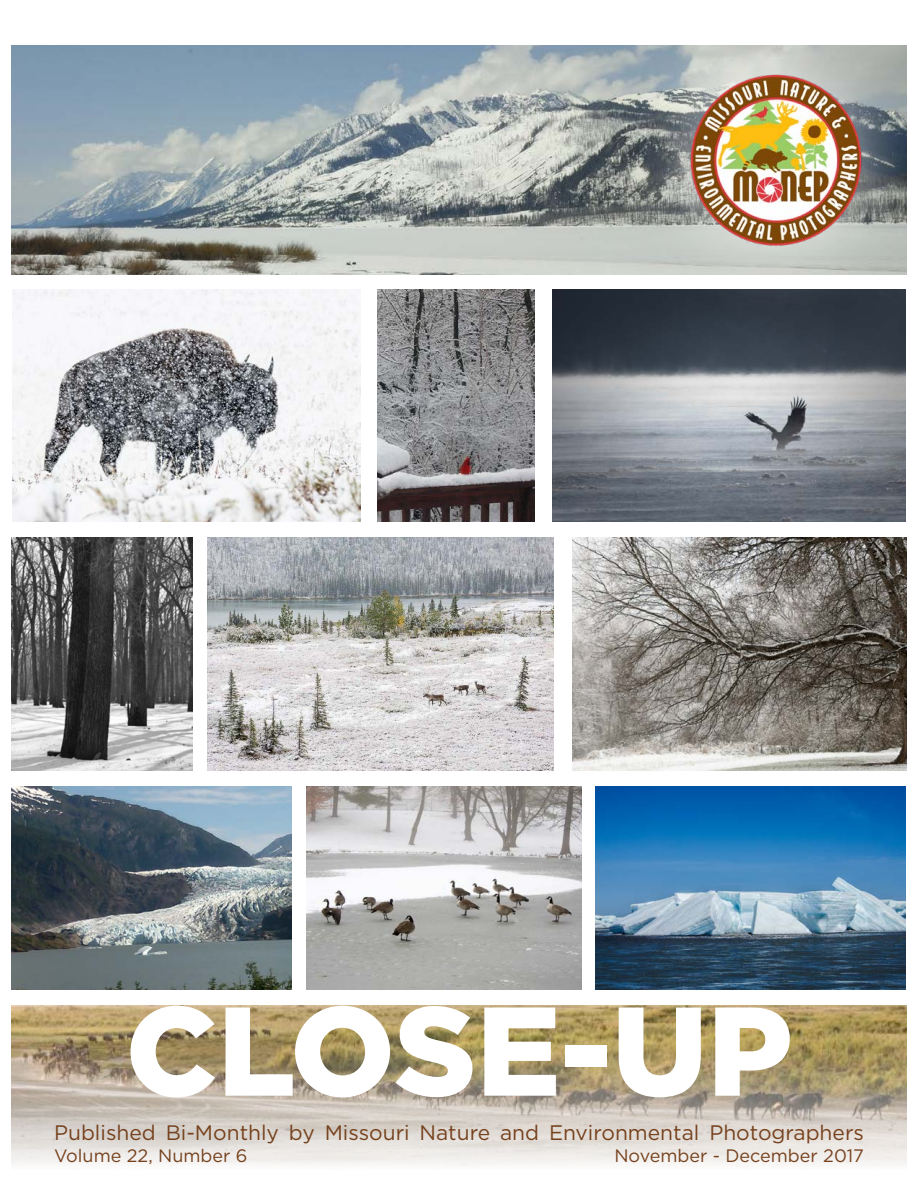
<style>
.page{position:relative;width:918px;height:1188px;background:#fff}
.page>*{position:absolute;margin:0;border:0;box-sizing:border-box;transform-origin:0 0}
.t1{font:900 126px "Gotham";color:#fff}
.t2{font:21px "Gotham";color:#76411d}
.t3{font:18px "Gotham";color:#76411d}
</style>
<div class="page">
<img style="left:12px;top:45px;width:606px;height:229px">
<img style="left:12px;top:1005px;width:894px;height:161px">
<img style="left:377px;top:289px;width:158px;height:233px">
<img style="left:552px;top:289px;width:353px;height:233px">
<img style="left:12px;top:289px;width:349px;height:233px">
<img style="left:207px;top:538px;width:347px;height:232px">
<img style="left:306px;top:786px;width:275px;height:203px">
<img style="left:12px;top:786px;width:280px;height:203px">
<img style="left:572px;top:538px;width:334px;height:232px">
<img style="left:12px;top:538px;width:181px;height:232px">
<img style="left:596px;top:786px;width:309px;height:203px">
<div style="left:618px;top:2px;width:300px;height:316px;background:#fff;opacity:.75"></div>
<img style="left:688px;top:72px;width:176px;height:176px">
<p class="t1" style="left:126px;top:978px;width:668px">CLOSE-UP</p>
<p class="t2" style="left:54px;top:1119px;width:811px">Published Bi-Monthly by Missouri Nature and Environmental Photographers</p>
<p class="t3" style="left:54px;top:1144px;width:195px">Volume 22, Number 6</p>
<p class="t3" style="left:614px;top:1144px;width:251px">November - December 2017</p>
</div>
